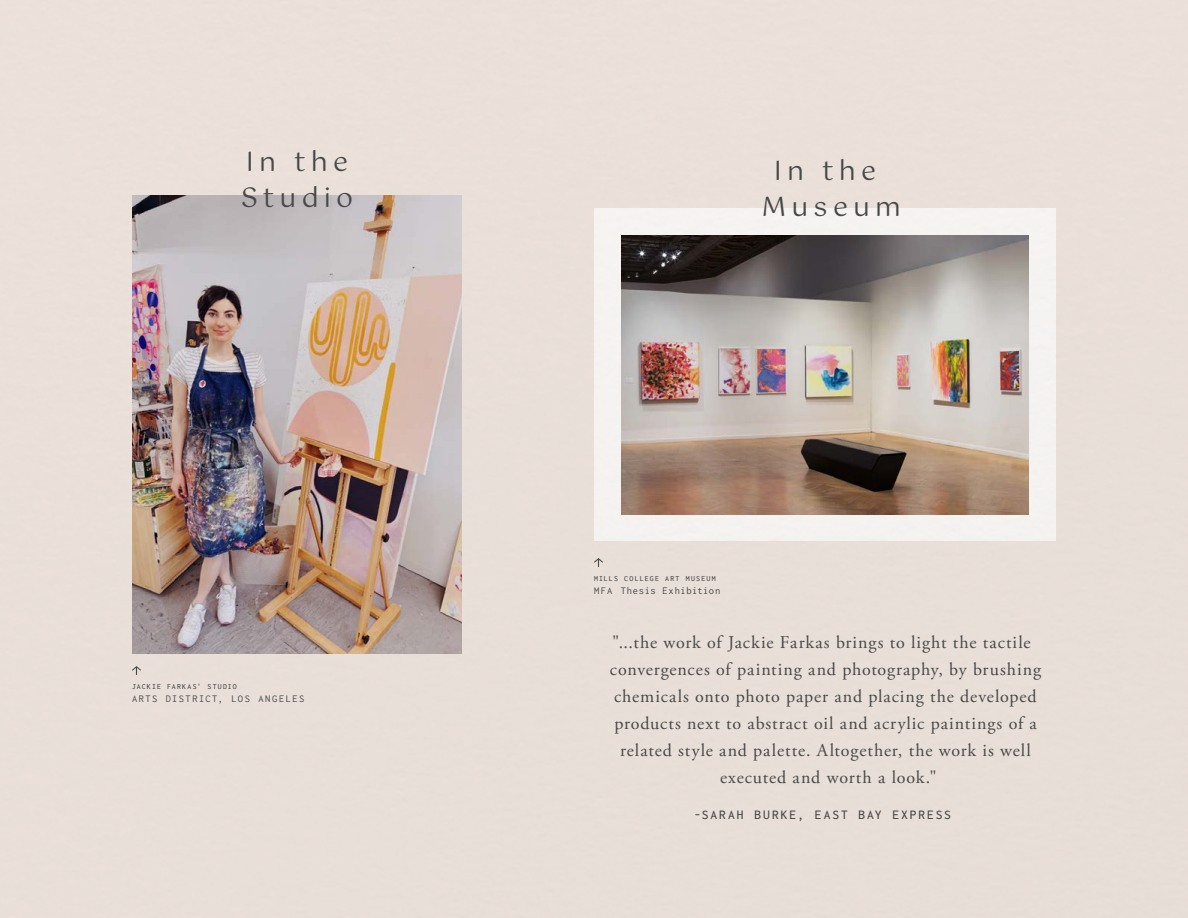
<style>
.page{position:relative;width:1188px;height:918px;background:#e9dfd9}
.page>*{position:absolute;margin:0;border:0;box-sizing:border-box;transform-origin:0 0}
.t1{font:27px/36px "Gotu";letter-spacing:.19em;color:#474848}
.t2{font:18px/27px "Adobe Garamond Pro";letter-spacing:.05em;color:#474848;text-align:center}
.t3{font:13.5px "Inconsolata";letter-spacing:.145em;color:#474848}
.t4{font:10.5px "Inconsolata";letter-spacing:.14em;color:#474848}
.t5{font:10.5px "Inconsolata";letter-spacing:.065em;color:#474848}
.t6{font:7.8px "Inconsolata";letter-spacing:.15em;color:#474848}
</style>
<div class="page">
<img style="left:132px;top:195px;width:330px;height:459px">
<img style="left:621px;top:235px;width:408px;height:279px">
<svg style="left:132px;top:666px;width:9px;height:9px"></svg>
<svg style="left:594px;top:558px;width:9px;height:9px"></svg>
<h1 class="t1" style="left:241px;top:144px;width:114px">In the<br>Studio</h1>
<h1 class="t1" style="left:762px;top:153px;width:141px;text-align:center">In the<br>Museum</h1>
<p class="t6" style="left:132px;top:681px;width:106px">JACKIE FARKAS' STUDIO</p>
<p class="t4" style="left:132px;top:692px;width:174px">ARTS DISTRICT, LOS ANGELES</p>
<p class="t6" style="left:594px;top:573px;width:123px">MILLS COLLEGE ART MUSEUM</p>
<p class="t5" style="left:594px;top:584px;width:128px">MFA Thesis Exhibition</p>
<p class="t2" style="left:610px;top:629px;width:433px">"...the work of Jackie Farkas brings to light the tactile convergences of painting and photography, by brushing chemicals onto photo paper and placing the developed products next to abstract oil and acrylic paintings of a related style and palette. Altogether, the work is well executed and worth a look."</p>
<p class="t3" style="left:694px;top:806px;width:258px">-SARAH BURKE, EAST BAY EXPRESS</p>
</div>
